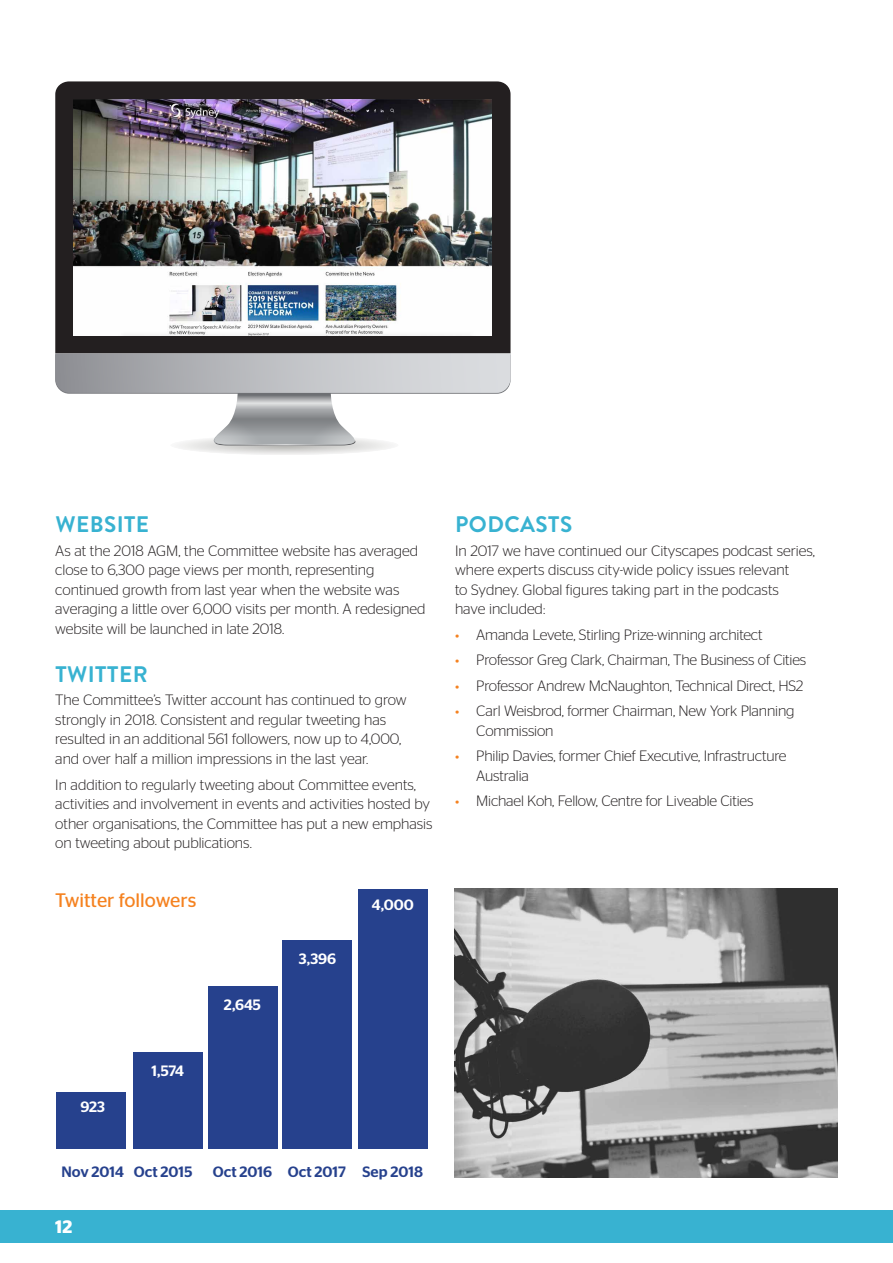
<style>
.page{position:relative;width:893px;height:1263px;background:#fff}
.page>*{position:absolute;margin:0;border:0;box-sizing:border-box;transform-origin:0 0}
.t1{font:700 22.5px "Brandon Grotesque";letter-spacing:.02em;color:#38b2d1}
.t2{font:19.5px "Stag Sans";color:#f58220}
.t3{font:600 18px "Stag Sans";color:#fff}
.t4{font:300 15px/19.5px "Stag Sans";color:#231f20}
.t5{font:500 15px "Stag Sans";color:#26418d}
.t6{font:500 15px "Stag Sans";color:#fff}
.s1{font-family:"Myriad Pro";font-weight:400;color:#f58220}
</style>
<div class="page">
<div style="left:0;top:1210px;width:893px;height:32px;background:#38b2d1"></div>
<hr style="left:892px;top:0;width:1px;height:614px;background:#26418d">
<div style="left:208px;top:986px;width:69px;height:162px;background:#26418d"></div>
<div style="left:282px;top:940px;width:70px;height:208px;background:#26418d"></div>
<div style="left:358px;top:889px;width:70px;height:259px;background:#26418d"></div>
<div style="left:133px;top:1052px;width:69px;height:96px;background:#26418d"></div>
<div style="left:56px;top:1092px;width:70px;height:56px;background:#26418d"></div>
<img style="left:454px;top:889px;width:384px;height:289px">
<svg style="left:55px;top:81px;width:456px;height:272px;fill:#231f20"></svg>
<svg style="left:55px;top:353px;width:456px;height:102px"></svg>
<img style="left:74px;top:100px;width:418px;height:235px">
<h1 class="t1" style="left:55px;top:508px;width:95px">WEBSITE</h1>
<p class="t4" style="left:55px;top:540px;width:372px">As at the 2018 AGM, the Committee website has averaged close to 6,300 page views per month, representing continued growth from last year when the website was averaging a little over 6,000 visits per month. A redesigned website will be launched in late 2018.</p>
<h1 class="t1" style="left:55px;top:658px;width:94px">TWITTER</h1>
<p class="t4" style="left:55px;top:690px;width:353px">The Committee’s Twitter account has continued to grow strongly in 2018. Consistent and regular tweeting has resulted in an additional 561 followers, now up to 4,000, and over half a million impressions in the last year.</p>
<p class="t4" style="left:55px;top:774px;width:379px">In addition to regularly tweeting about Committee events, activities and involvement in events and activities hosted by other organisations, the Committee has put a new emphasis on tweeting about publications.</p>
<h2 class="t2" style="left:55px;top:889px;width:143px">Twitter followers</h2>
<p class="t6" style="left:80px;top:1098px;width:26px">923</p>
<p class="t6" style="left:151px;top:1062px;width:34px">1,574</p>
<p class="t6" style="left:224px;top:996px;width:39px">2,645</p>
<p class="t6" style="left:299px;top:950px;width:39px">3,396</p>
<p class="t6" style="left:372px;top:896px;width:43px">4,000</p>
<p class="t5" style="left:61px;top:1163px;width:64px">Nov 2014</p>
<p class="t5" style="left:134px;top:1163px;width:60px">Oct 2015</p>
<p class="t3" style="left:55px;top:1216px;width:19px">12</p>
<p class="t5" style="left:213px;top:1163px;width:212px">Oct 2016 Oct 2017 Sep 2018</p>
<h1 class="t1" style="left:455px;top:508px;width:119px">PODCASTS</h1>
<p class="t4" style="left:455px;top:540px;width:362px">In 2017 we have continued our Cityscapes podcast series, where experts discuss city-wide policy issues relevant<br>to Sydney. Global figures taking part in the podcasts<br>have included:</p>
<p class="t4" style="left:455px;top:624px;width:309px"><span class="s1">•</span> Amanda Levete, Stirling Prize-winning architect</p>
<p class="t4" style="left:455px;top:650px;width:353px"><span class="s1">•</span> Professor Greg Clark, Chairman, The Business of Cities</p>
<p class="t4" style="left:455px;top:675px;width:350px"><span class="s1">•</span> Professor Andrew McNaughton, Technical Direct, HS2</p>
<p class="t4" style="left:476px;top:701px;width:320px;text-indent:-21px"><span class="s1">•</span> Carl Weisbrod, former Chairman, New York Planning<br>Commission</p>
<p class="t4" style="left:476px;top:746px;width:312px;text-indent:-21px"><span class="s1">•</span> Philip Davies, former Chief Executive, Infrastructure<br>Australia</p>
<p class="t4" style="left:455px;top:791px;width:300px"><span class="s1">•</span> Michael Koh, Fellow, Centre for Liveable Cities</p>
</div>
